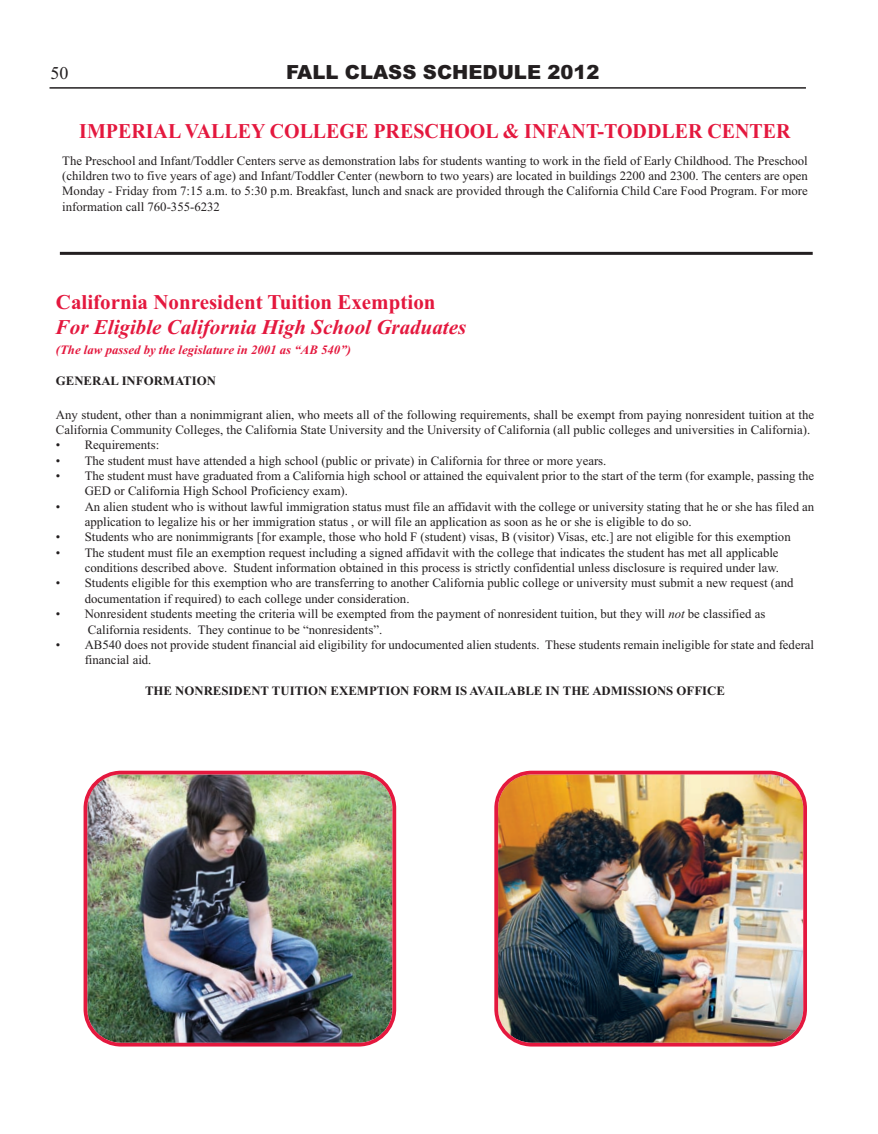
<style>
.page{position:relative;width:878px;height:1134px;background:#fff}
.page>*{position:absolute;margin:0;border:0;box-sizing:border-box;transform-origin:0 0}
.t1{font:700 21px "Times New Roman";color:#e4183e;scale:.95 1}
.t2{font:italic 700 21px "Times New Roman";color:#e4183e}
.t3{font:700 21px "Times New Roman";color:#e4183e}
.t4{font:900 19.5px "Arial";color:#231f20}
.t5{font:18px "Times New Roman";color:#231f20}
.t6{font:12.75px/15.3px "Times New Roman";color:#231f20}
.t7{font:700 12.75px "Times New Roman";color:#231f20}
.t8{font:italic 700 12.75px "Times New Roman";color:#e4183e}
.s1{font-style:italic}
</style>
<div class="page">
<hr style="left:60px;top:252px;width:752px;height:3px;background:#231f20">
<img style="left:83px;top:771px;width:313px;height:276px">
<img style="left:494px;top:771px;width:313px;height:276px">
<hr style="left:50px;top:87px;width:756px;height:2px;background:#231f20">
<h3 class="t5" style="left:51px;top:62px;width:19px">50</h3>
<h2 class="t4" style="left:286px;top:61px;width:315px">FALL CLASS SCHEDULE 2012</h2>
<h1 class="t1" style="left:79px;top:118px;width:750px">IMPERIAL VALLEY COLLEGE PRESCHOOL &amp; INFANT-TODDLER CENTER</h1>
<p class="t6" style="left:62px;top:153px;width:747px;text-align:justify">The Preschool and Infant/Toddler Centers serve as demonstration labs for students wanting to work in the field of Early Childhood. The Preschool (children two to five years of age) and Infant/Toddler Center (newborn to two years) are located in buildings 2200 and 2300. The centers are open Monday - Friday from 7:15 a.m. to 5:30 p.m. Breakfast, lunch and snack are provided through the California Child Care Food Program. For more information call 760-355-6232</p>
<h1 class="t3" style="left:56px;top:289px;width:381px">California Nonresident Tuition Exemption</h1>
<h1 class="t2" style="left:56px;top:314px;width:412px">For Eligible California High School Graduates</h1>
<p class="t8" style="left:56px;top:342px;width:296px">(The law passed by the legislature in 2001 as “AB 540”)</p>
<p class="t7" style="left:56px;top:373px;width:162px">GENERAL INFORMATION</p>
<p class="t6" style="left:56px;top:407px;width:759px">Any student, other than a nonimmigrant alien, who meets all of the following requirements, shall be exempt from paying nonresident tuition at the<br>California Community Colleges, the California State University and the University of California (all public colleges and universities in California).</p>
<p class="t6" style="left:56px;top:437px;width:105px">• Requirements:</p>
<p class="t6" style="left:56px;top:453px;width:552px">• The student must have attended a high school (public or private) in California for three or more years.</p>
<p class="t6" style="left:85px;top:468px;width:731px;text-indent:-29px">• The student must have graduated from a California high school or attained the equivalent prior to the start of the term (for example, passing the<br>GED or California High School Proficiency exam).</p>
<p class="t6" style="left:85px;top:499px;width:731px;text-indent:-29px">• An alien student who is without lawful immigration status must file an affidavit with the college or university stating that he or she has filed an application to legalize his or her immigration status , or will file an application as soon as he or she is eligible to do so.</p>
<p class="t6" style="left:56px;top:529px;width:736px">• Students who are nonimmigrants [for example, those who hold F (student) visas, B (visitor) Visas, etc.] are not eligible for this exemption</p>
<p class="t6" style="left:56px;top:545px;width:724px;text-align:right">• The student must file an exemption request including a signed affidavit with the college that indicates the student has met all applicable conditions described above. Student information obtained in this process is strictly confidential unless disclosure is required under law.</p>
<p class="t6" style="left:85px;top:575px;width:710px;text-indent:-29px">• Students eligible for this exemption who are transferring to another California public college or university must submit a new request (and documentation if required) to each college under consideration.</p>
<p class="t6" style="left:88px;top:606px;width:679px;text-indent:-32px">• Nonresident students meeting the criteria will be exempted from the payment of nonresident tuition, but they will <span class="s1">not</span> be classified as<br>California residents. They continue to be “nonresidents”.</p>
<p class="t6" style="left:85px;top:637px;width:731px;text-indent:-29px">• AB540 does not provide student financial aid eligibility for undocumented alien students. These students remain ineligible for state and federal financial aid.</p>
<p class="t7" style="left:145px;top:683px;width:581px">THE NONRESIDENT TUITION EXEMPTION FORM IS AVAILABLE IN THE ADMISSIONS OFFICE</p>
</div>
